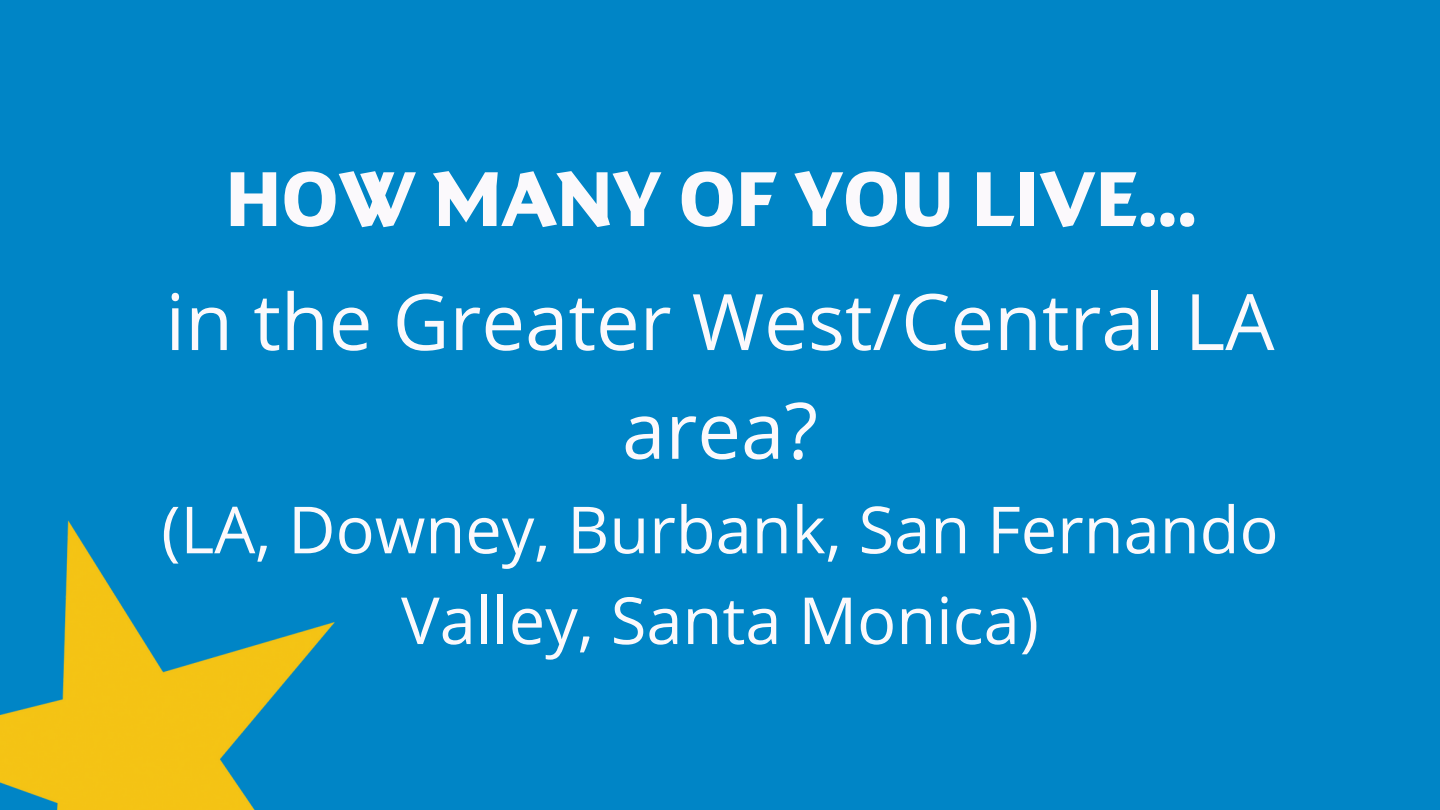
<style>
.page{position:relative;width:1440px;height:810px;background:#0085c6}
.page>*{position:absolute;margin:0;border:0;box-sizing:border-box;transform-origin:0 0}
.t1{font:700 79.6px "Maya Samuels";color:#fbf9fc}
.t2{font:78px/108.8px "Open Sans";color:#fbf9fc;text-align:center}
.t3{font:65px/90.8px "Open Sans";color:#fbf9fc;text-align:center}
</style>
<div class="page">
<img style="left:0;top:520px;width:335px;height:290px">
<p class="t1" style="left:225px;top:167px;width:973px">HOW MANY OF YOU LIVE...</p>
<p class="t2" style="left:165px;top:265px;width:1111px">in the Greater West/Central LA area?</p>
<p class="t3" style="left:161px;top:483px;width:1119px">(LA, Downey, Burbank, San Fernando<br>Valley, Santa Monica)</p>
</div>
